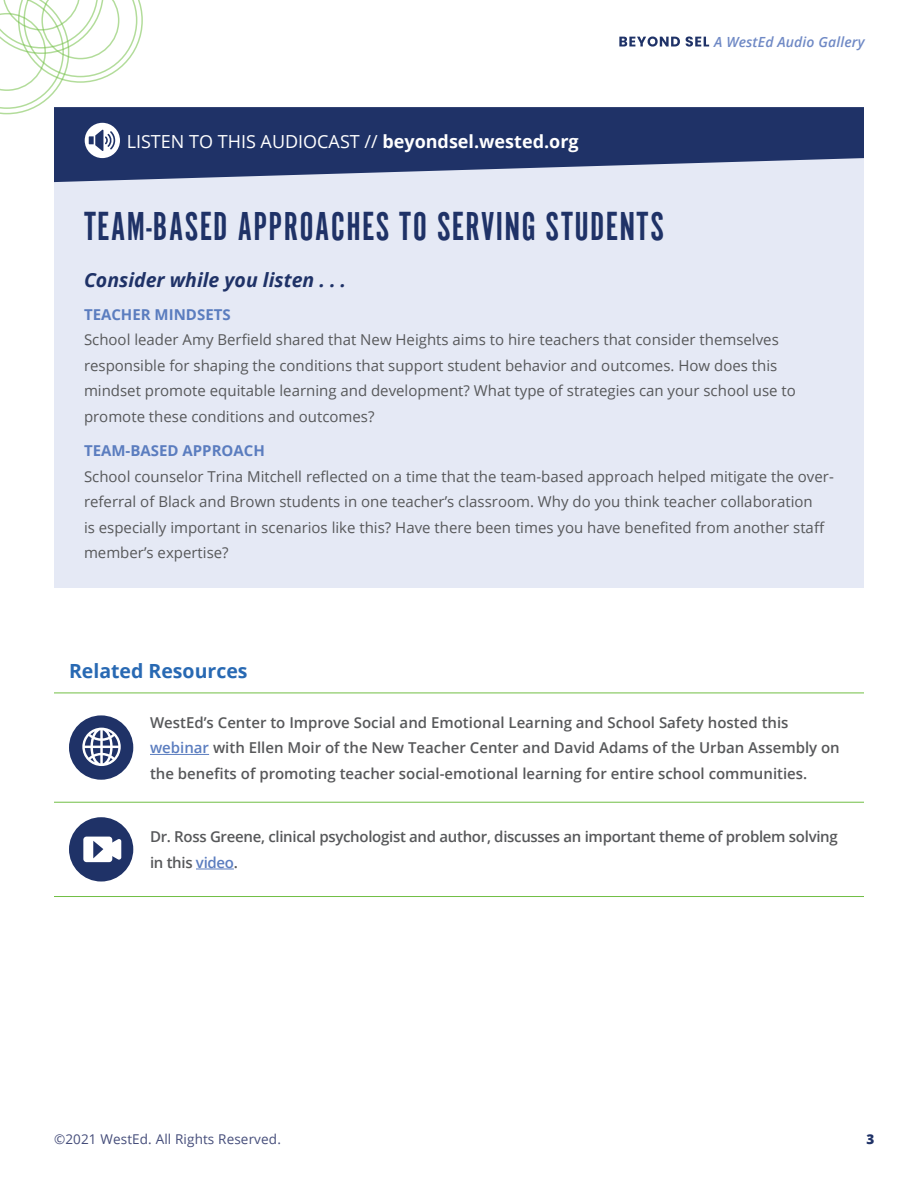
<style>
.page{position:relative;width:918px;height:1188px;background:#fff}
.page>*{position:absolute;margin:0;border:0;box-sizing:border-box;transform-origin:0 0}
.t1{font:42px "Alternate Got No 1 D";letter-spacing:.03em;color:#1f3267}
.t2{font:italic 700 19.5px "Open Sans";color:#1f3267}
.t3{font:700 19.5px "Open Sans";color:#2869b3}
.t4{font:18px "Open Sans";color:#fff}
.t5{font:15px/25.5px "Open Sans";color:#57585a}
.t6{font:600 15px/25.5px "Open Sans";color:#57585a}
.t7{font:600 15px/25.5px "Open Sans";letter-spacing:-.02em;color:#57585a}
.t8{font:italic 600 13.95px "Open Sans";letter-spacing:.01em;color:#6f89c5}
.t9{font:13.5px "Open Sans";letter-spacing:.01em;color:#454d7a}
.t10{font:800 13.5px "Open Sans";color:#1f3267}
.s1{font-weight:700}
.s2{font-weight:700;color:#5b7dbf}
.s3{color:#5b7dbf}
</style>
<div class="page">
<svg style="left:0;top:0;width:143px;height:114px"></svg>
<svg style="left:619px;top:36px;width:90px;height:11px"></svg>
<hr style="left:54px;top:693px;width:81px;height:1px;background:#71bf44">
<hr style="left:135px;top:693px;width:729px;height:1px;background:#71bf44">
<hr style="left:54px;top:802px;width:81px;height:1px;background:#71bf44">
<hr style="left:135px;top:802px;width:729px;height:1px;background:#71bf44">
<hr style="left:54px;top:896px;width:81px;height:1px;background:#71bf44">
<hr style="left:135px;top:896px;width:729px;height:1px;background:#71bf44">
<div style="left:69px;top:715px;width:64px;height:65px;background:#1f3267;border-radius:50%"></div>
<svg style="left:82px;top:728px;width:39px;height:38px"></svg>
<hr style="left:150px;top:754px;width:59px;height:1px;background:#5b7dbf">
<div style="left:69px;top:817px;width:64px;height:65px;background:#1f3267;border-radius:50%"></div>
<svg style="left:83px;top:837px;width:38px;height:25px"></svg>
<hr style="left:196px;top:869px;width:38px;height:1px;background:#5b7dbf">
<div style="left:54px;top:137px;width:810px;height:451px;background:#e5e9f5"></div>
<svg style="left:54px;top:107px;width:810px;height:75px;fill:#1f3267"></svg>
<div style="left:85px;top:123px;width:35px;height:35px;background:#fff;border-radius:50%"></div>
<svg style="left:89px;top:130px;width:26px;height:21px"></svg>
<p class="t4" style="left:127px;top:129px;width:454px">LISTEN TO THIS AUDIOCAST // <span class="s1">beyondsel.wested.org</span></p>
<p class="t8" style="left:714px;top:32px;width:152px">A WestEd Audio Gallery</p>
<h2 class="t1" style="left:84px;top:205px;width:582px">TEAM-BASED APPROACHES TO SERVING STUDENTS</h2>
<h2 class="t2" style="left:84px;top:266px;width:264px">Consider while you listen . . .</h2>
<p class="t5" style="left:84px;top:301px;width:713px"><span class="s2">TEACHER MINDSETS<br></span>School leader Amy Berfield shared that New Heights aims to hire teachers that consider themselves responsible for shaping the conditions that support student behavior and outcomes. How does this mindset promote equitable learning and development? What type of strategies can your school use to promote these conditions and outcomes?</p>
<p class="t5" style="left:84px;top:437px;width:751px"><span class="s2">TEAM-BASED APPROACH<br></span>School counselor Trina Mitchell reflected on a time that the team-based approach helped mitigate the over&shy;referral of Black and Brown students in one teacher’s classroom. Why do you think teacher collaboration<br>is especially important in scenarios like this? Have there been times you have benefited from another staff member’s expertise?</p>
<h2 class="t3" style="left:69px;top:657px;width:180px">Related Resources</h2>
<p class="t6" style="left:150px;top:709px;width:691px">WestEd’s Center to Improve Social and Emotional Learning and School Safety hosted this <span class="s3">webinar</span> with Ellen Moir of the New Teacher Center and David Adams of the Urban Assembly on the benefits of promoting teacher social-emotional learning for entire school communities.</p>
<p class="t7" style="left:150px;top:824px;width:689px">Dr. Ross Greene, clinical psychologist and author, discusses an important theme of problem solving in this <span class="s3">video</span>.</p>
<p class="t9" style="left:54px;top:1130px;width:228px">©2021 WestEd. All Rights Reserved.</p>
<p class="t10" style="left:867px;top:1129px;width:9px">3</p>
</div>
